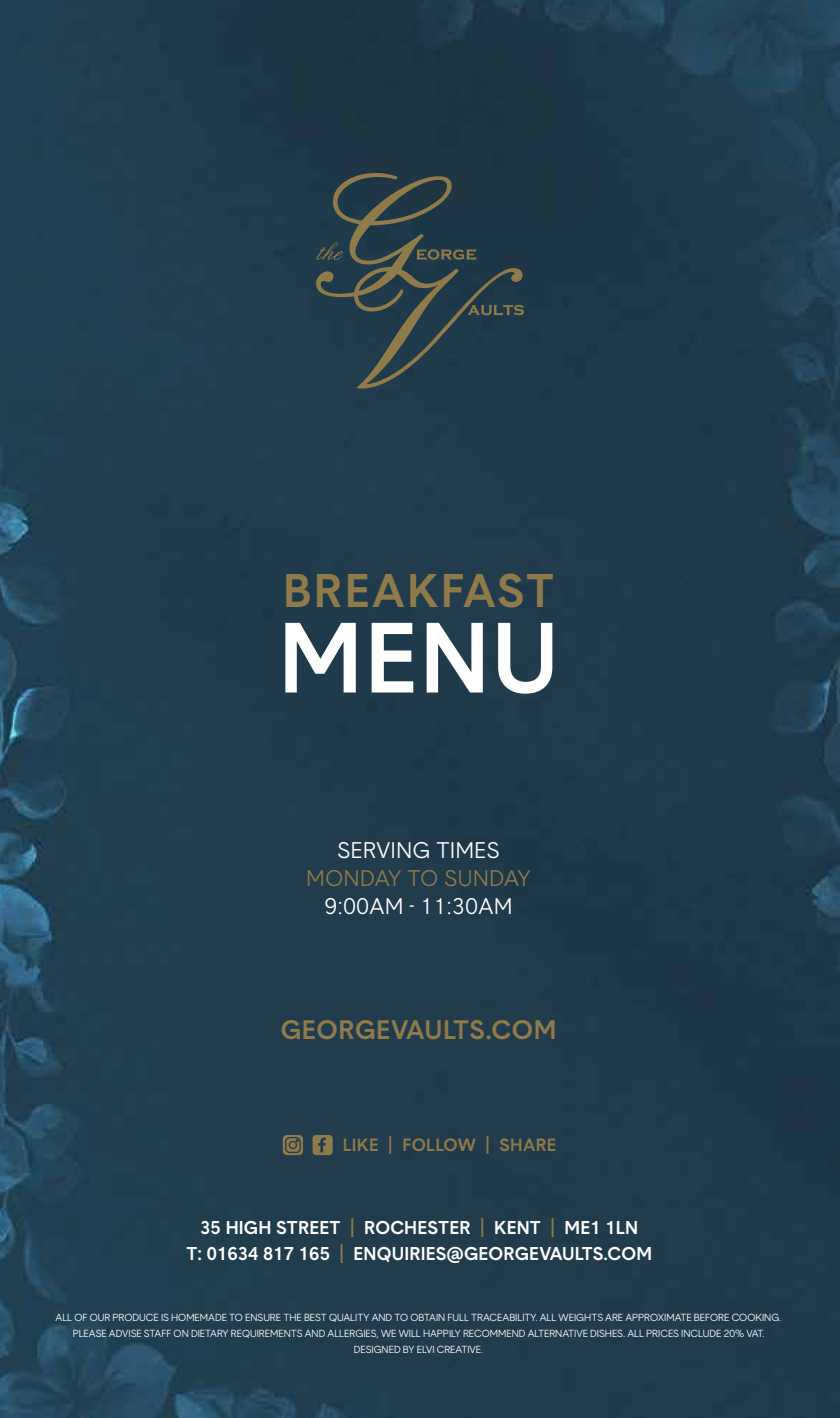
<style>
.page{position:relative;width:840px;height:1418px;background:#fff}
.page>*{position:absolute;margin:0;border:0;box-sizing:border-box;transform-origin:0 0}
.t1{font:500 96.8px "Basetica";color:#fff}
.t2{font:500 45.8px "Basetica";letter-spacing:.05em;color:#8f7a4a}
.t3{font:500 26px "Basetica";letter-spacing:.02em;color:#8f7a4a}
.t4{font:300 22px "Basetica";letter-spacing:.03em;color:#fff}
.t5{font:300 22px "Basetica";letter-spacing:.03em;color:#8f7a4a}
.t6{font:500 18px/26px "Basetica";letter-spacing:.01em;color:#fff;text-align:center}
.t7{font:500 17.2px "Basetica";letter-spacing:.02em;color:#8f7a4a}
.t8{font:300 10px/16px "Basetica";color:#fff;text-align:center}
.s1{color:#8f7a4a}
</style>
<div class="page">
<img style="left:0;top:0;width:839px;height:1417px">
<svg style="left:315px;top:173px;width:208px;height:215px;background:#2e4149"></svg>
<svg style="left:283px;top:1134px;width:20px;height:21px"></svg>
<svg style="left:312px;top:1134px;width:20px;height:21px"></svg>
<h2 class="t2" style="left:283px;top:560px;width:272px">BREAKFAST</h2>
<h1 class="t1" style="left:278px;top:594px;width:282px">MENU</h1>
<h3 class="t4" style="left:337px;top:836px;width:163px">SERVING TIMES</h3>
<h3 class="t5" style="left:306px;top:864px;width:225px">MONDAY TO SUNDAY</h3>
<h3 class="t4" style="left:325px;top:892px;width:189px">9:00AM - 11:30AM</h3>
<h3 class="t3" style="left:280px;top:1012px;width:277px">GEORGEVAULTS.COM</h3>
<h3 class="t7" style="left:342px;top:1133px;width:215px">LIKE | FOLLOW | SHARE</h3>
<h3 class="t6" style="left:186px;top:1214px;width:467px">35 HIGH STREET <span class="s1">|</span> ROCHESTER <span class="s1">|</span> KENT <span class="s1">|</span> ME1 1LN<br>T: 01634 817 165 <span class="s1">|</span> ENQUIRIES@GEORGEVAULTS.COM</h3>
<p class="t8" style="left:56px;top:1309px;width:727px">ALL OF OUR PRODUCE IS HOMEMADE TO ENSURE THE BEST QUALITY AND TO OBTAIN FULL TRACEABILITY. ALL WEIGHTS ARE APPROXIMATE BEFORE COOKING.<br>PLEASE ADVISE STAFF ON DIETARY REQUIREMENTS AND ALLERGIES, WE WILL HAPPILY RECOMMEND ALTERNATIVE DISHES. ALL PRICES INCLUDE 20% VAT.<br>DESIGNED BY ELVI CREATIVE.</p>
</div>
